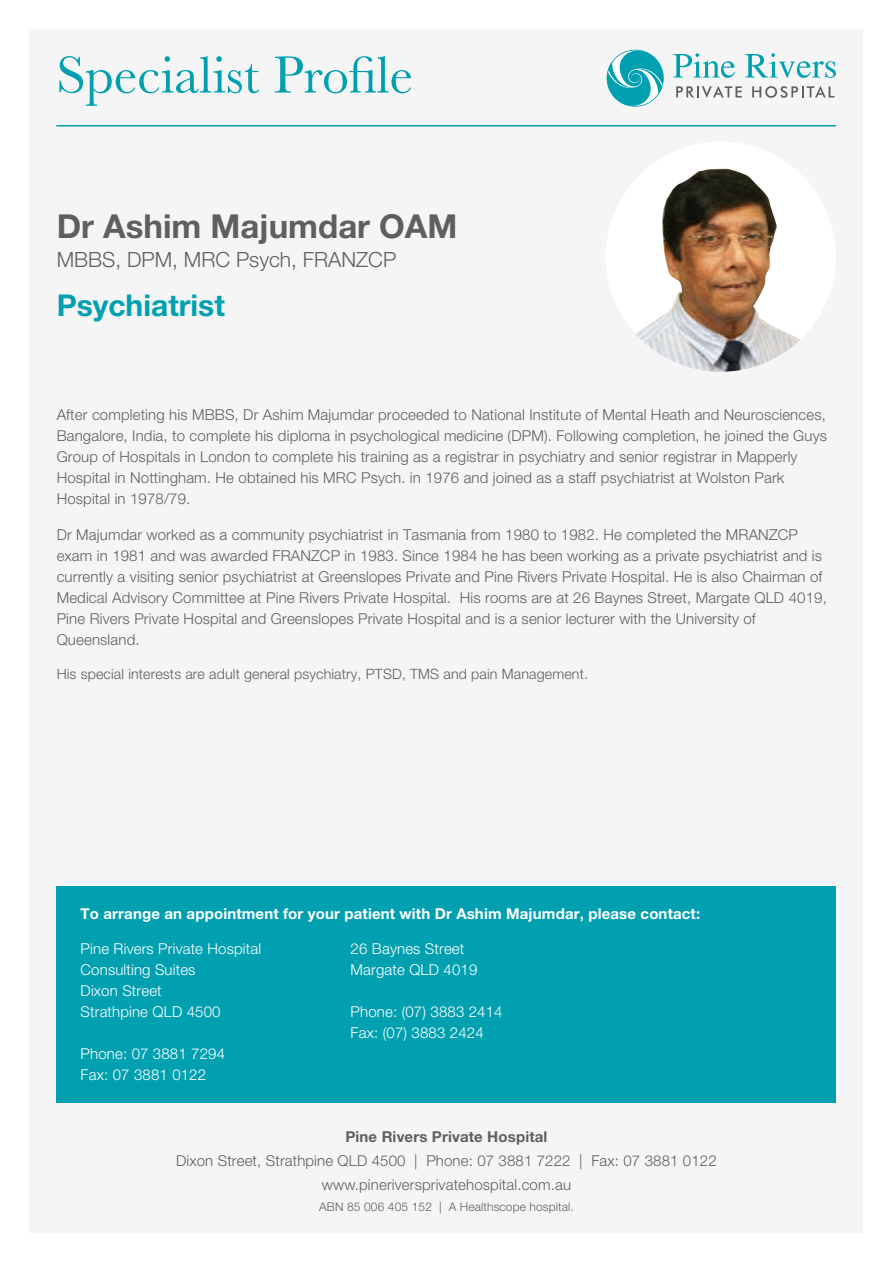
<style>
.page{position:relative;width:893px;height:1263px;background:#fff}
.page>*{position:absolute;margin:0;border:0;box-sizing:border-box;transform-origin:0 0}
.t1{font:54px "Baskerville MT Std";color:#00a0b0}
.t2{font:700 33px "Helvetica Neue LT Std";color:#5f5f62}
.t3{font:700 30px "Helvetica Neue LT Std";color:#00a0b0}
.t4{font:300 21px "Helvetica Neue LT Std";color:#5f5f62}
.t5{font:300 15px/21px "Helvetica Neue LT Std";letter-spacing:.01em;color:#5f5f62}
.t6{font:300 15px/21px "Helvetica Neue LT Std";letter-spacing:.01em;color:#fff}
.t7{font:700 15px "Helvetica Neue LT Std";letter-spacing:.01em;color:#fff}
.t8{font:700 15px "Helvetica Neue LT Std";letter-spacing:.01em;color:#5f5f62}
.t9{font:300 14.25px "Helvetica Neue LT Std";letter-spacing:.01em;color:#5f5f62}
.t10{font:300 12px "Helvetica Neue LT Std";letter-spacing:.01em;color:#5f5f62}
</style>
<div class="page">
<div style="left:30px;top:30px;width:833px;height:1203px;background:#f5f5f6"></div>
<hr style="left:56px;top:125px;width:780px;height:1px;background:#00a0b0">
<div style="left:56px;top:886px;width:780px;height:217px;background:#00a0b0"></div>
<svg style="left:673px;top:53px;width:62px;height:25px"></svg>
<svg style="left:745px;top:53px;width:91px;height:25px"></svg>
<svg style="left:676px;top:86px;width:66px;height:12px"></svg>
<svg style="left:752px;top:86px;width:82px;height:12px"></svg>
<svg style="left:606px;top:49px;width:58px;height:58px"></svg>
<div style="left:606px;top:141px;width:230px;height:231px;background:#fff;border-radius:50%"></div>
<img style="left:636px;top:169px;width:164px;height:203px">
<h1 class="t1" style="left:56px;top:44px;width:358px">Specialist Profile</h1>
<h2 class="t2" style="left:57px;top:206px;width:402px">Dr Ashim Majumdar OAM</h2>
<h3 class="t4" style="left:57px;top:247px;width:341px">MBBS, DPM, MRC Psych, FRANZCP</h3>
<h3 class="t3" style="left:57px;top:287px;width:170px">Psychiatrist</h3>
<p class="t5" style="left:57px;top:404px;width:772px">After completing his MBBS, Dr Ashim Majumdar proceeded to National Institute of Mental Heath and Neurosciences, Bangalore, India, to complete his diploma in psychological medicine (DPM). Following completion, he joined the Guys Group of Hospitals in London to complete his training as a registrar in psychiatry and senior registrar in Mapperly Hospital in Nottingham. He obtained his MRC Psych. in 1976 and joined as a staff psychiatrist at Wolston Park Hospital in 1978/79.</p>
<p class="t5" style="left:57px;top:524px;width:772px">Dr Majumdar worked as a community psychiatrist in Tasmania from 1980 to 1982. He completed the MRANZCP exam in 1981 and was awarded FRANZCP in 1983. Since 1984 he has been working as a private psychiatrist and is currently a visiting senior psychiatrist at Greenslopes Private and Pine Rivers Private Hospital. He is also Chairman of Medical Advisory Committee at Pine Rivers Private Hospital. His rooms are at 26 Baynes Street, Margate QLD 4019, Pine Rivers Private Hospital and Greenslopes Private Hospital and is a senior lecturer with the University of Queensland.</p>
<p class="t9" style="left:57px;top:665px;width:533px">His special interests are adult general psychiatry, PTSD, TMS and pain Management.</p>
<p class="t7" style="left:81px;top:904px;width:621px">To arrange an appointment for your patient with Dr Ashim Majumdar, please contact:</p>
<p class="t6" style="left:81px;top:937px;width:182px">Pine Rivers Private Hospital</p>
<p class="t6" style="left:351px;top:937px;width:115px">26 Baynes Street</p>
<p class="t6" style="left:81px;top:958px;width:116px">Consulting Suites</p>
<p class="t6" style="left:351px;top:958px;width:128px">Margate QLD 4019</p>
<p class="t6" style="left:81px;top:979px;width:141px">Dixon Street<br>Strathpine QLD 4500</p>
<p class="t6" style="left:351px;top:1000px;width:153px">Phone: (07) 3883 2414<br>Fax: (07) 3883 2424</p>
<p class="t6" style="left:81px;top:1042px;width:146px">Phone: 07 3881 7294<br>Fax: 07 3881 0122</p>
<p class="t8" style="left:345px;top:1128px;width:204px">Pine Rivers Private Hospital</p>
<p class="t5" style="left:176px;top:1148px;width:542px;line-height:23.5px;text-align:center">Dixon Street, Strathpine QLD 4500 | Phone: 07 3881 7222 | Fax: 07 3881 0122 www.pineriversprivatehospital.com.au</p>
<p class="t10" style="left:319px;top:1199px;width:256px">ABN 85 006 405 152 | A Healthscope hospital.</p>
</div>
